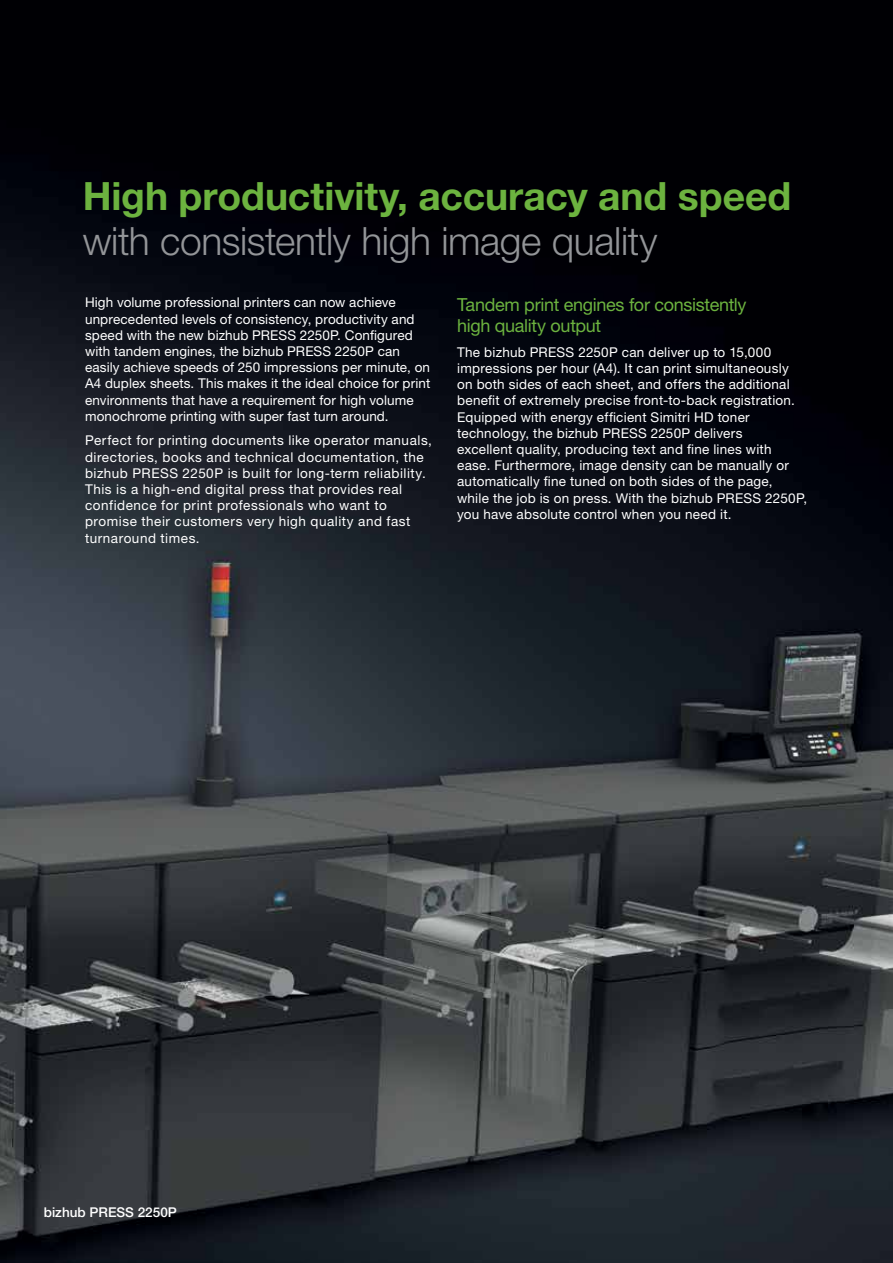
<style>
.page{position:relative;width:893px;height:1263px;background:#fff}
.page>*{position:absolute;margin:0;border:0;box-sizing:border-box;transform-origin:0 0}
.t1{font:700 39px "Helvetica Neue LT Std";color:#6cb33f}
.t2{font:300 39px "Helvetica Neue LT Std";letter-spacing:-.01em;color:#939598}
.t3{font:18px/21.6px "Helvetica Neue LT Std";letter-spacing:-.02em;color:#6cb33f}
.t4{font:13.5px/16.2px "Helvetica Neue LT Std";letter-spacing:.02em;color:#fff}
.t5{font:13.5px/16.2px "Helvetica Neue LT Std";letter-spacing:.04em;color:#fff}
.t6{font:500 13.5px "Helvetica Neue LT Std";color:#fff}
</style>
<div class="page">
<img style="left:0;top:0;width:893px;height:1263px">
<h1 class="t1" style="left:83px;top:172px;width:710px">High productivity, accuracy and speed</h1>
<h1 class="t2" style="left:83px;top:217px;width:576px">with consistently high image quality</h1>
<p class="t4" style="left:85px;top:294px;width:347px">High volume professional printers can now achieve unprecedented levels of consistency, productivity and speed with the new bizhub PRESS 2250P. Configured with tandem engines, the bizhub PRESS 2250P can easily achieve speeds of 250 impressions per minute, on A4 duplex sheets. This makes it the ideal choice for print environments that have a requirement for high volume monochrome printing with super fast turn around.</p>
<p class="t5" style="left:85px;top:432px;width:348px">Perfect for printing documents like operator manuals, directories, books and technical documentation, the bizhub PRESS 2250P is built for long-term reliability.<br>This is a high-end digital press that provides real confidence for print professionals who want to promise their customers very high quality and fast turnaround times.</p>
<h2 class="t3" style="left:457px;top:293px;width:291px">Tandem print engines for consistently high quality output</h2>
<p class="t4" style="left:457px;top:344px;width:351px">The bizhub PRESS 2250P can deliver up to 15,000 impressions per hour (A4). It can print simultaneously on both sides of each sheet, and offers the additional benefit of extremely precise front-to-back registration.<br>Equipped with energy efficient Simitri HD toner technology, the bizhub PRESS 2250P delivers<br>excellent quality, producing text and fine lines with ease. Furthermore, image density can be manually or automatically fine tuned on both sides of the page, while the job is on press. With the bizhub PRESS 2250P, you have absolute control when you need it.</p>
<p class="t6" style="left:44px;top:1204px;width:135px">bizhub PRESS 2250P</p>
</div>
